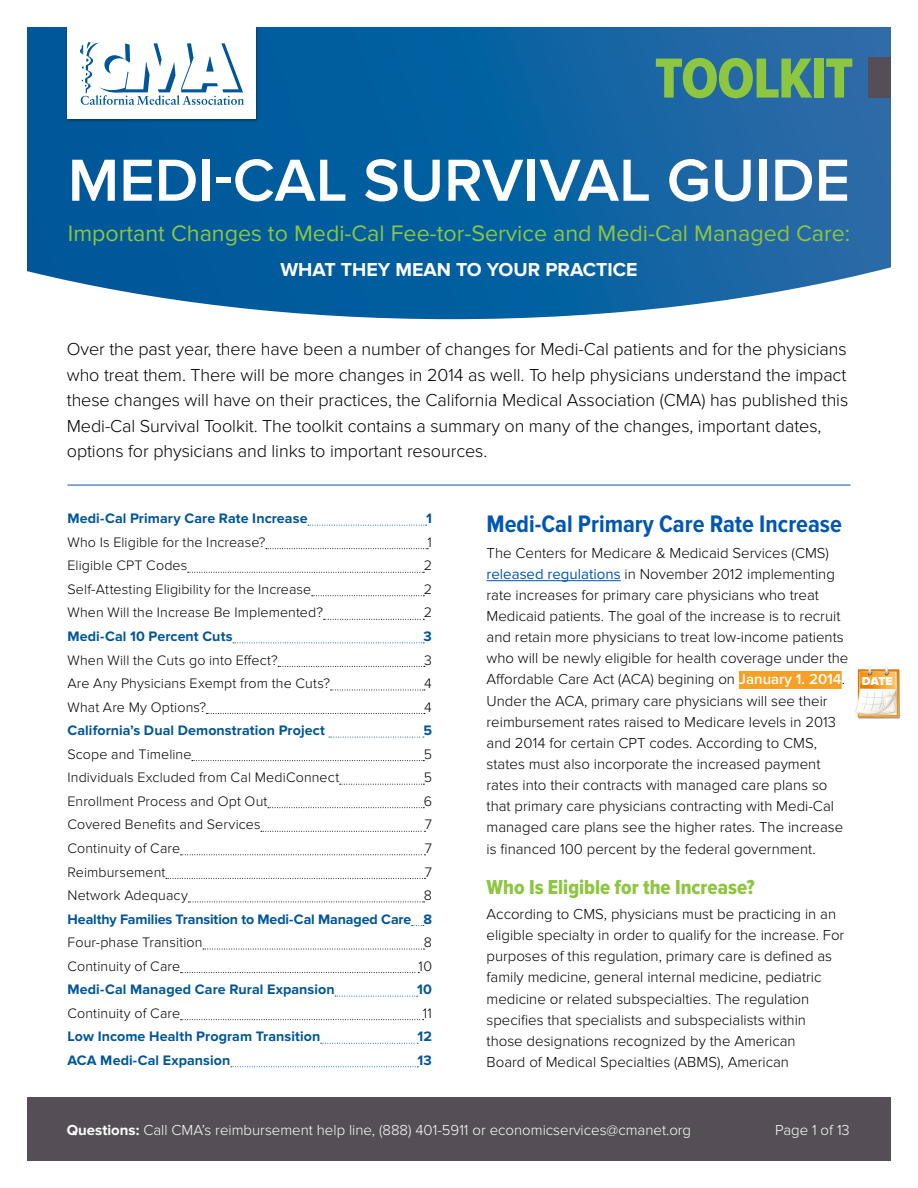
<style>
.page{position:relative;width:918px;height:1188px;background:#fff}
.page>*{position:absolute;margin:0;border:0;box-sizing:border-box;transform-origin:0 0}
.t1{font:600 61.5px "Proxima Nova";color:#fff}
.t2{font:58.5px "Proxima Nova Cond Extrabld";letter-spacing:-.025em;color:#8dc63f}
.t3{font:700 24.75px "Proxima Nova Cond";color:#0056b3}
.t4{font:23.25px "Proxima Nova";color:#8dc63f}
.t5{font:21px "Proxima Nova Cond Extrabld";color:#8dc63f}
.t6{font:700 19.5px "Proxima Nova";color:#fff}
.t7{font:300 18px/25.5px "Proxima Nova";letter-spacing:-.005em;color:#000}
.t8{font:300 15px/21.1px "Proxima Nova";color:#000}
.t9{font:300 15px "Proxima Nova";color:#fff}
.t10{font:300 14.25px "Proxima Nova";letter-spacing:.01em;color:#000}
.t11{font:700 14.25px "Proxima Nova";letter-spacing:.005em;color:#005699}
.t12{font:900 12px "Proxima Nova";color:#fff}
.s1{font-weight:400;color:#0056b3}
.s2{font-weight:600;color:#fff}
.s3{font-weight:700}
</style>
<div class="page">
<div style="left:27px;top:1097px;width:864px;height:63px;background:#564e57"></div>
<svg style="left:27px;top:27px;width:864px;height:292px;background:#1a69a6"></svg>
<img style="left:64px;top:27px;width:196px;height:97px">
<div style="left:67px;top:27px;width:189px;height:91px;background:#fff"></div>
<svg style="left:80px;top:42px;width:164px;height:63px"></svg>
<div style="left:869px;top:57px;width:22px;height:40px;background:#564e57"></div>
<svg style="left:308px;top:525px;width:119px;height:1px"></svg>
<svg style="left:266px;top:548px;width:162px;height:1px"></svg>
<svg style="left:188px;top:572px;width:236px;height:1px"></svg>
<svg style="left:312px;top:595px;width:112px;height:1px"></svg>
<svg style="left:324px;top:619px;width:100px;height:1px"></svg>
<svg style="left:233px;top:643px;width:191px;height:1px"></svg>
<svg style="left:278px;top:666px;width:147px;height:1px"></svg>
<svg style="left:331px;top:690px;width:94px;height:1px"></svg>
<svg style="left:207px;top:713px;width:218px;height:1px"></svg>
<svg style="left:329px;top:737px;width:95px;height:1px"></svg>
<svg style="left:192px;top:760px;width:232px;height:1px"></svg>
<svg style="left:340px;top:784px;width:84px;height:1px"></svg>
<svg style="left:268px;top:807px;width:156px;height:1px"></svg>
<svg style="left:261px;top:831px;width:164px;height:1px"></svg>
<svg style="left:181px;top:854px;width:244px;height:1px"></svg>
<svg style="left:166px;top:878px;width:259px;height:1px"></svg>
<svg style="left:188px;top:902px;width:236px;height:1px"></svg>
<svg style="left:203px;top:949px;width:221px;height:1px"></svg>
<svg style="left:181px;top:972px;width:238px;height:1px"></svg>
<svg style="left:335px;top:996px;width:83px;height:1px"></svg>
<svg style="left:181px;top:1019px;width:243px;height:1px"></svg>
<svg style="left:321px;top:1043px;width:97px;height:1px"></svg>
<svg style="left:231px;top:1066px;width:187px;height:1px"></svg>
<hr style="left:487px;top:580px;width:134px;height:1px;background:#0056b3">
<div style="left:739px;top:671px;width:103px;height:18px;background:#f6a025"></div>
<hr style="left:68px;top:485px;width:782px;height:1px;background:#0056b3">
<img style="left:855px;top:666px;width:45px;height:52px">
<h2 class="t2" style="left:655px;top:45px;width:200px">toolkit</h2>
<h1 class="t1" style="left:68px;top:145px;width:784px">MEDI-CAL SURVIVAL GUIDE</h1>
<h3 class="t4" style="left:68px;top:220px;width:784px">Important Changes to Medi-Cal Fee-tor-Service and Medi-Cal Managed Care:</h3>
<h3 class="t6" style="left:280px;top:258px;width:359px">What They Mean to Your Practice</h3>
<p class="t7" style="left:67px;top:337px;width:783px">Over the past year, there have been a number of changes for Medi-Cal patients and for the physicians who treat them. There will be more changes in 2014 as well. To help physicians understand the impact these changes will have on their practices, the California Medical Association (CMA) has published this Medi-Cal Survival Toolkit. The toolkit contains a summary on many of the changes, important dates, options for physicians and links to important resources.</p>
<p class="t11" style="left:68px;top:510px;width:242px">Medi-Cal Primary Care Rate Increase</p>
<p class="t11" style="left:426px;top:510px;width:7px">1</p>
<p class="t10" style="left:68px;top:534px;width:200px">Who Is Eligible for the Increase?</p>
<p class="t10" style="left:428px;top:534px;width:6px">1</p>
<p class="t10" style="left:68px;top:557px;width:121px">Eligible CPT Codes</p>
<p class="t10" style="left:424px;top:557px;width:10px">2</p>
<p class="t10" style="left:68px;top:581px;width:245px">Self-Attesting Eligibility for the Increase</p>
<p class="t10" style="left:424px;top:581px;width:10px">2</p>
<p class="t10" style="left:68px;top:605px;width:257px">When Will the Increase Be Implemented?</p>
<p class="t10" style="left:424px;top:605px;width:10px">2</p>
<p class="t11" style="left:68px;top:628px;width:167px">Medi-Cal 10 Percent Cuts</p>
<p class="t11" style="left:424px;top:628px;width:10px">3</p>
<p class="t10" style="left:68px;top:652px;width:212px">When Will the Cuts go into Effect?</p>
<p class="t10" style="left:424px;top:652px;width:9px">3</p>
<p class="t10" style="left:68px;top:675px;width:264px">Are Any Physicians Exempt from the Cuts?</p>
<p class="t10" style="left:424px;top:675px;width:9px">4</p>
<p class="t10" style="left:68px;top:699px;width:140px">What Are My Options?</p>
<p class="t10" style="left:424px;top:699px;width:9px">4</p>
<p class="t11" style="left:68px;top:722px;width:259px">California’s Dual Demonstration Project</p>
<p class="t11" style="left:423px;top:722px;width:10px">5</p>
<p class="t10" style="left:67px;top:746px;width:125px">Scope and Timeline</p>
<p class="t10" style="left:424px;top:746px;width:10px">5</p>
<p class="t10" style="left:67px;top:769px;width:273px">Individuals Excluded from Cal MediConnect</p>
<p class="t10" style="left:424px;top:769px;width:10px">5</p>
<p class="t10" style="left:67px;top:793px;width:202px">Enrollment Process and Opt Out</p>
<p class="t10" style="left:424px;top:793px;width:10px">6</p>
<p class="t10" style="left:67px;top:817px;width:195px">Covered Benefits and Services</p>
<p class="t10" style="left:425px;top:817px;width:9px">7</p>
<p class="t10" style="left:68px;top:840px;width:114px">Continuity of Care</p>
<p class="t10" style="left:425px;top:840px;width:9px">7</p>
<p class="t10" style="left:68px;top:864px;width:100px">Reimbursement</p>
<p class="t10" style="left:425px;top:864px;width:9px">7</p>
<p class="t10" style="left:68px;top:887px;width:122px">Network Adequacy</p>
<p class="t10" style="left:424px;top:887px;width:10px">8</p>
<p class="t11" style="left:68px;top:911px;width:366px">Healthy Families Transition to Medi-Cal Managed Care 8</p>
<p class="t10" style="left:68px;top:934px;width:137px">Four-phase Transition</p>
<p class="t10" style="left:424px;top:934px;width:10px">8</p>
<p class="t10" style="left:68px;top:958px;width:114px">Continuity of Care</p>
<p class="t10" style="left:419px;top:958px;width:15px">10</p>
<p class="t11" style="left:68px;top:981px;width:269px">Medi-Cal Managed Care Rural Expansion</p>
<p class="t11" style="left:417px;top:981px;width:16px">10</p>
<p class="t10" style="left:67px;top:1005px;width:114px">Continuity of Care</p>
<p class="t10" style="left:423px;top:1005px;width:10px">11</p>
<p class="t11" style="left:67px;top:1028px;width:254px">Low Income Health Program Transition</p>
<p class="t11" style="left:418px;top:1028px;width:16px">12</p>
<p class="t11" style="left:67px;top:1052px;width:11px">ACA</p>
<p class="t11" style="left:100px;top:1052px;width:132px">Medi-Cal Expansion</p>
<p class="t11" style="left:418px;top:1052px;width:16px">13</p>
<h3 class="t3" style="left:487px;top:510px;width:357px">Medi-Cal Primary Care Rate Increase</h3>
<p class="t8" style="left:487px;top:542px;width:363px">The Centers for Medicare &amp; Medicaid Services (CMS) <span class="s1">released regulations</span> in November 2012 implementing rate increases for primary care physicians who treat Medicaid patients. The goal of the increase is to recruit and retain more physicians to treat low-income patients who will be newly eligible for health coverage under the Affordable Care Act (ACA) begining on <span class="s2">JANUARY 1. 2014</span>.<br>Under the ACA, primary care physicians will see their reimbursement rates raised to Medicare levels in 2013 and 2014 for certain CPT codes. According to CMS, states must also incorporate the increased payment rates into their contracts with managed care plans so that primary care physicians contracting with Medi-Cal managed care plans see the higher rates. The increase is financed 100 percent by the federal government.</p>
<h3 class="t5" style="left:487px;top:875px;width:270px">Who Is Eligible for the Increase?</h3>
<p class="t8" style="left:487px;top:904px;width:359px">According to CMS, physicians must be practicing in an eligible specialty in order to qualify for the increase. For purposes of this regulation, primary care is defined as family medicine, general internal medicine, pediatric medicine or related subspecialties. The regulation specifies that specialists and subspecialists within those designations recognized by the American<br>Board of Medical Specialties (ABMS), American</p>
<p class="t12" style="left:862px;top:674px;width:32px">DATE</p>
<p class="t9" style="left:67px;top:1121px;width:626px"><span class="s3">Questions:</span> Call CMA’s reimbursement help line, (888) 401-5911 or economicservices@cmanet.org</p>
<p class="t9" style="left:775px;top:1121px;width:76px">Page 1 of 13</p>
</div>
